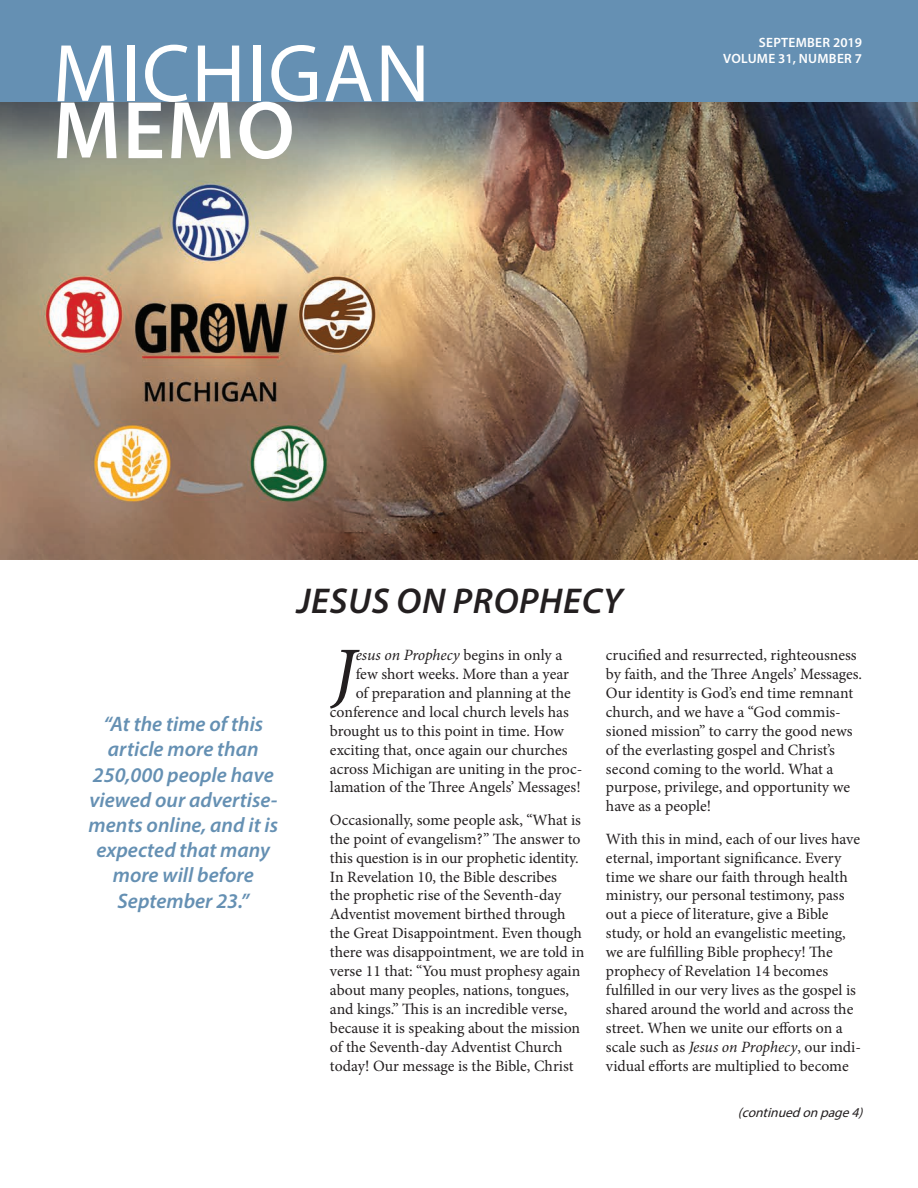
<style>
.page{position:relative;width:918px;height:1188px;background:#fff}
.page>*{position:absolute;margin:0;border:0;box-sizing:border-box;transform-origin:0 0}
.t1{font:82.5px "Myriad Pro";letter-spacing:.02em;color:#fff}
.t2{font:600 82.5px "Myriad Pro";color:#fff}
.t3{font:italic 73.95px "Minion Pro";color:#231f20}
.t4{font:italic 600 36px "Myriad Pro";letter-spacing:.02em;color:#231f20}
.t5{font:italic 600 21px/25.2px "Myriad Pro";color:#6590b3;text-align:center}
.t6{font:15.75px/18.9px "Minion Pro";letter-spacing:-.005em;color:#231f20}
.t7{font:italic 15.75px "Minion Pro";letter-spacing:-.01em;color:#231f20}
.t8{font:600 13.5px/16.2px "Myriad Pro";letter-spacing:.02em;color:#fff;text-align:right}
.t9{font:italic 13.5px "Myriad Pro";color:#231f20}
.s1{font-style:normal}
.s2{font-style:italic}
</style>
<div class="page">
<img style="left:0;top:101px;width:918px;height:459px">
<div style="left:0;top:0;width:918px;height:101px;background:#6590b3"></div>
<h1 class="t1" style="left:53px;top:23px;width:379px">MICHIGAN</h1>
<h1 class="t2" style="left:53px;top:78px;width:243px">MEMO</h1>
<p class="t8" style="left:723px;top:34px;width:140px">SEPTEMBER 2019<br>VOLUME 31, NUMBER 7</p>
<h3 class="t4" style="left:297px;top:578px;width:328px">Jesus on PropHecy</h3>
<h3 class="t5" style="left:89px;top:711px;width:191px">“At the time of this article more than<br>250,000 people have viewed our advertise&shy;ments online, and it is expected that many more will before<br>September 23.”</h3>
<p class="t7" style="left:356px;top:644px;width:208px">esus on Prophecy <span class="s1">begins in only a</span></p>
<p class="t6" style="left:356px;top:665px;width:215px">few short weeks. More than a year</p>
<p class="t6" style="left:356px;top:684px;width:217px">of preparation and planning at the</p>
<p class="t6" style="left:330px;top:702px;width:240px">conference and local church levels has</p>
<p class="t6" style="left:330px;top:721px;width:235px">brought us to this point in time. How</p>
<p class="t6" style="left:330px;top:740px;width:239px">exciting that, once again our churches</p>
<p class="t6" style="left:330px;top:759px;width:254px">across Michigan are uniting in the proc-</p>
<p class="t6" style="left:330px;top:778px;width:252px">lamation of the Three Angels’ Messages!</p>
<p class="t6" style="left:330px;top:810px;width:256px">Occasionally, some people ask, “What is the point of evangelism?” The answer to this question is in our prophetic identity.<br>In Revelation 10, the Bible describes<br>the prophetic rise of the Seventh-day Adventist movement birthed through the Great Disappointment. Even though there was disappointment, we are told in verse 11 that: “You must prophesy again about many peoples, nations, tongues, and kings.” This is an incredible verse, because it is speaking about the mission of the Seventh-day Adventist Church today! Our message is the Bible, Christ</p>
<h2 class="t3" style="left:332px;top:624px;width:25px">J</h2>
<p class="t6" style="left:606px;top:646px;width:258px">crucified and resurrected, righteousness by faith, and the Three Angels’ Messages.<br>Our identity is God’s end time remnant church, and we have a “God commis&shy;sioned mission” to carry the good news of the everlasting gospel and Christ’s second coming to the world. What a purpose, privilege, and opportunity we have as a people!</p>
<p class="t6" style="left:606px;top:829px;width:257px">With this in mind, each of our lives have eternal, important significance. Every time we share our faith through health ministry, our personal testimony, pass out a piece of literature, give a Bible study, or hold an evangelistic meeting, we are fulfilling Bible prophecy! The prophecy of Revelation 14 becomes fulfilled in our very lives as the gospel is shared around the world and across the street. When we unite our efforts on a scale such as <span class="s2">Jesus on Prophecy</span>, our indi&shy;vidual efforts are multiplied to become</p>
<p class="t9" style="left:738px;top:1104px;width:130px">(continuedonpage4)</p>
</div>
